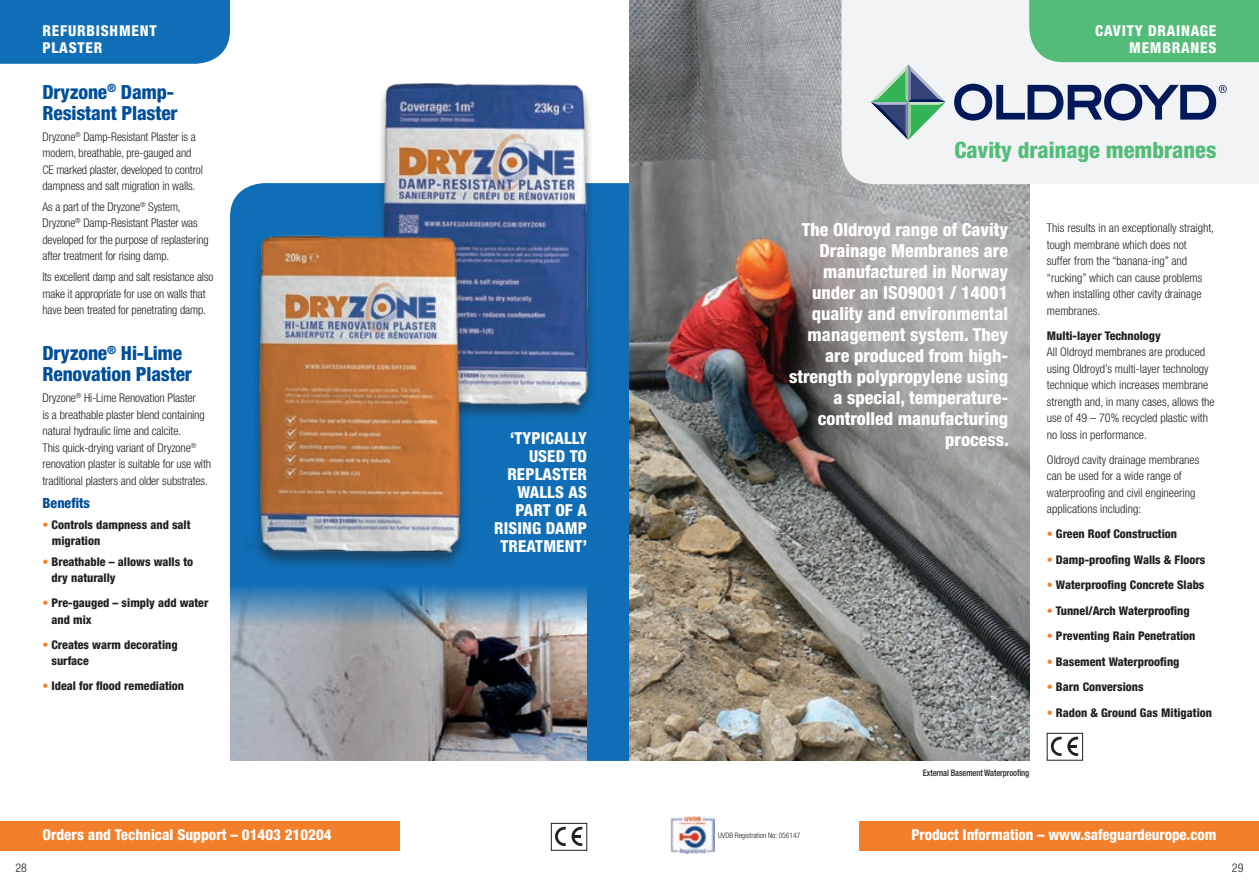
<style>
.page{position:relative;width:1259px;height:893px;background:#fff}
.page>*{position:absolute;margin:0;border:0;box-sizing:border-box;transform-origin:0 0}
.t1{font:800 condensed 22.5px "Helvetica Neue LT Std";color:#52bc78}
.t2{font:800 condensed 19.5px/21px "Helvetica Neue LT Std";letter-spacing:-.01em;color:#014e99}
.t3{font:800 condensed 18px/21px "Helvetica Neue LT Std";color:#fff;text-align:right}
.t4{font:800 condensed 16.5px/18px "Helvetica Neue LT Std";letter-spacing:.01em;color:#fff;text-align:right}
.t5{font:800 condensed 15px "Helvetica Neue LT Std";color:#fff}
.t6{font:800 condensed 15px/16.5px "Helvetica Neue LT Std";letter-spacing:.05em;color:#fff}
.t7{font:800 condensed 14.1px "Helvetica Neue LT Std";color:#014e99}
.t8{font:300 condensed 12px/16.5px "Helvetica Neue LT Std";letter-spacing:-.01em;color:#231f20}
.t9{font:800 condensed 12px/16.5px "Helvetica Neue LT Std";color:#231f20}
.t10{font:500 condensed 9px "Helvetica Neue LT Std";letter-spacing:-.01em;color:#231f20;scale:.94 1}
.t11{font:300 condensed 7.5px "Helvetica Neue LT Std";color:#231f20}
.s1{color:#f47f2a}
</style>
<div class="page">
<div style="left:230px;top:183px;width:461px;height:578px;background:#106eb6;border-radius:34px"></div>
<div style="left:0;top:821px;width:399px;height:29px;background:#f47f2a"></div>
<div style="left:859px;top:821px;width:400px;height:29px;background:#f47f2a"></div>
<div style="left:551px;top:823px;width:36px;height:27px;border:1px solid #231f20"></div>
<svg style="left:555px;top:827px;width:27px;height:19px"></svg>
<img style="left:230px;top:586px;width:357px;height:175px">
<img style="left:629px;top:0;width:400px;height:760px">
<div style="left:841px;top:0;width:418px;height:184px;background:#f2f3f4"></div>
<div style="left:1047px;top:733px;width:35px;height:27px;border:1px solid #231f20"></div>
<svg style="left:1051px;top:737px;width:10px;height:19px"></svg>
<svg style="left:1067px;top:737px;width:11px;height:19px"></svg>
<div style="left:0;top:0;width:230px;height:64px;background:#106eb6"></div>
<img style="left:670px;top:816px;width:44px;height:37px">
<div style="left:1029px;top:0;width:230px;height:62px;background:#52bc78"></div>
<img style="left:351px;top:83px;width:264px;height:330px">
<div style="left:237px;top:235px;width:233px;height:336px;background:#231f20;opacity:.5"></div>
<img style="left:243px;top:230px;width:232px;height:328px">
<svg style="left:954px;top:84px;width:272px;height:37px"></svg>
<svg style="left:870px;top:64px;width:75px;height:76px"></svg>
<div style="left:950px;top:125px;width:276px;height:48px;background:#f2f3f4"></div>
<p class="t6" style="left:43px;top:22px;width:115px">REFURBISHMENT<br>PLASTER</p>
<h2 class="t2" style="left:43px;top:81px;width:137px">Dryzone<sup>®</sup> Damp-<br>Resistant Plaster</h2>
<p class="t8" style="left:43px;top:128px;width:162px">Dryzone<sup>®</sup> Damp-Resistant Plaster is a modern, breathable, pre-gauged and CE marked plaster, developed to control dampness and salt migration in walls.</p>
<p class="t8" style="left:43px;top:198px;width:168px">As a part of the Dryzone<sup>®</sup> System, Dryzone<sup>®</sup> Damp-Resistant Plaster was developed for the purpose of replastering after treatment for rising damp.</p>
<p class="t8" style="left:43px;top:269px;width:172px">Its excellent damp and salt resistance also make it appropriate for use on walls that have been treated for penetrating damp.</p>
<h2 class="t2" style="left:43px;top:342px;width:151px">Dryzone<sup>®</sup> Hi-Lime<br>Renovation Plaster</h2>
<p class="t8" style="left:43px;top:389px;width:170px">Dryzone<sup>®</sup> Hi-Lime Renovation Plaster<br>is a breathable plaster blend containing natural hydraulic lime and calcite.<br>This quick-drying variant of Dryzone<sup>® </sup>renovation plaster is suitable for use with traditional plasters and older substrates.</p>
<p class="t7" style="left:43px;top:494px;width:49px">Benefits</p>
<p class="t9" style="left:52px;top:516px;width:140px;text-indent:-9px"><span class="s1">•</span> Controls dampness and salt migration</p>
<p class="t9" style="left:52px;top:553px;width:143px;text-indent:-9px"><span class="s1">•</span> Breathable – allows walls to dry naturally</p>
<p class="t9" style="left:52px;top:594px;width:158px;text-indent:-9px"><span class="s1">•</span> Pre-gauged – simply add water and mix</p>
<p class="t9" style="left:52px;top:636px;width:128px;text-indent:-9px"><span class="s1">•</span> Creates warm decorating surface</p>
<p class="t9" style="left:43px;top:678px;width:143px"><span class="s1">•</span> Ideal for flood remediation</p>
<h3 class="t4" style="left:494px;top:429px;width:94px">‘TYPICALLY<br>USED TO<br>REPLASTER<br>WALLS AS<br>PART OF A<br>RISING DAMP<br>TREATMENT’</h3>
<p class="t6" style="left:1095px;top:22px;width:123px;text-align:right">CAVITY DRAINAGE<br>MEMBRANES</p>
<h1 class="t1" style="left:954px;top:136px;width:263px">Cavity drainage membranes</h1>
<p class="t3" style="left:789px;top:219px;width:221px">The Oldroyd range of Cavity<br>Drainage Membranes are manufactured in Norway under an ISO9001 / 14001 quality and environmental management system. They are produced from high&shy;strength polypropylene using a special, temperature&shy;controlled manufacturing process.</p>
<p class="t8" style="left:1047px;top:219px;width:169px">This results in an exceptionally straight, tough membrane which does not<br>suffer from the “banana-ing” and “rucking” which can cause problems when installing other cavity drainage membranes.</p>
<p class="t9" style="left:1047px;top:327px;width:115px">Multi-layer Technology</p>
<p class="t8" style="left:1047px;top:343px;width:169px">All Oldroyd membranes are produced using Oldroyd’s multi-layer technology technique which increases membrane strength and, in many cases, allows the use of 49 – 70% recycled plastic with no loss in performance.</p>
<p class="t8" style="left:1047px;top:451px;width:154px">Oldroyd cavity drainage membranes can be used for a wide range of waterproofing and civil engineering applications including:</p>
<p class="t9" style="left:1047px;top:525px;width:131px"><span class="s1">•</span> Green Roof Construction</p>
<p class="t9" style="left:1047px;top:551px;width:160px"><span class="s1">•</span> Damp-proofing Walls &amp; Floors</p>
<p class="t9" style="left:1047px;top:576px;width:159px"><span class="s1">•</span> Waterproofing Concrete Slabs</p>
<p class="t9" style="left:1047px;top:602px;width:144px"><span class="s1">•</span> Tunnel/Arch Waterproofing</p>
<p class="t9" style="left:1047px;top:627px;width:150px"><span class="s1">•</span> Preventing Rain Penetration</p>
<p class="t9" style="left:1047px;top:653px;width:134px"><span class="s1">•</span> Basement Waterproofing</p>
<p class="t9" style="left:1047px;top:678px;width:98px"><span class="s1">•</span> Barn Conversions</p>
<p class="t9" style="left:1047px;top:704px;width:166px"><span class="s1">•</span> Radon &amp; Ground Gas Mitigation</p>
<p class="t10" style="left:923px;top:768px;width:115px">External Basement Waterproofing</p>
<p class="t5" style="left:43px;top:825px;width:291px">Orders and Technical Support – 01403 210204</p>
<p class="t5" style="left:911px;top:825px;width:306px">Product Information – www.safeguardeurope.com</p>
<p class="t11" style="left:718px;top:831px;width:84px">UVDB Registration No: 056147</p>
<p class="t8" style="left:15px;top:859px;width:13px">28</p>
<p class="t8" style="left:1232px;top:859px;width:13px">29</p>
</div>
